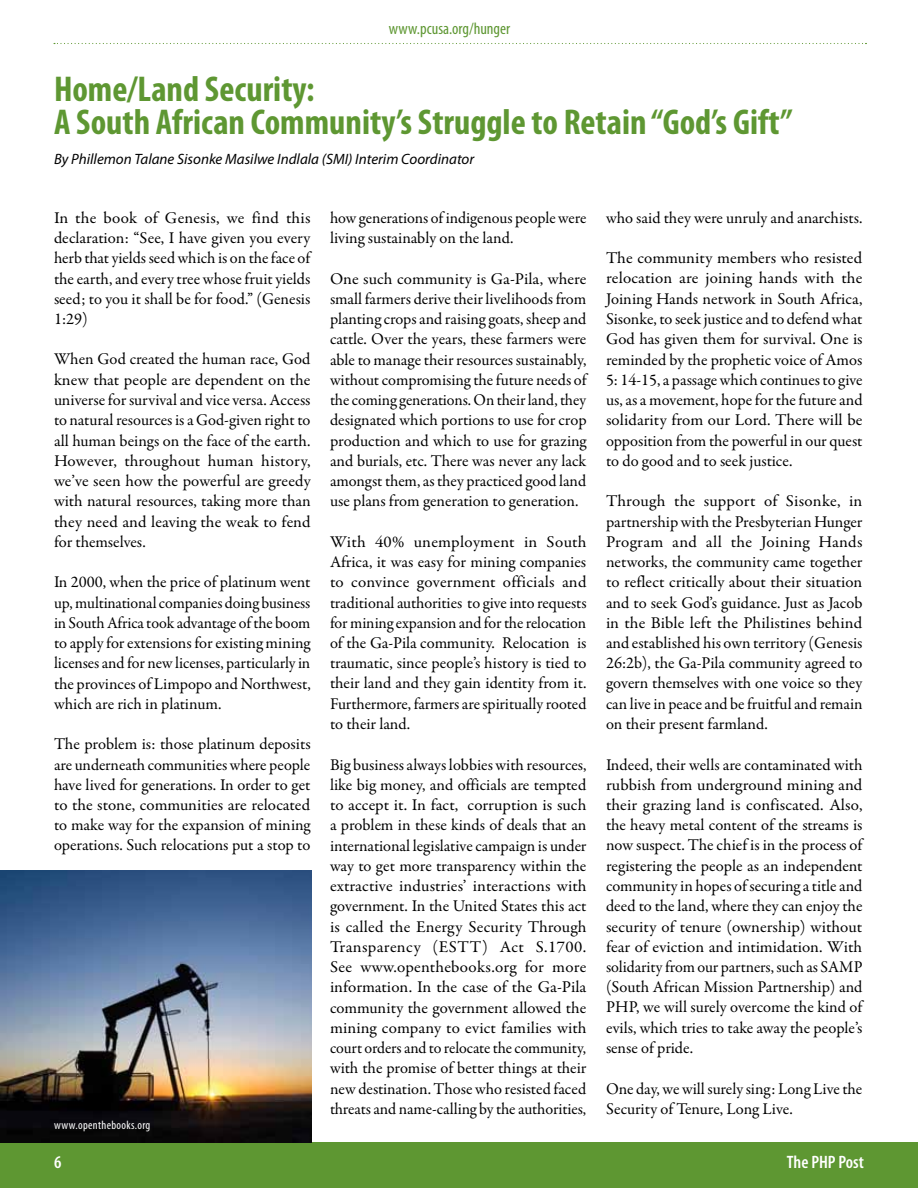
<style>
.page{position:relative;width:918px;height:1188px;background:#fff}
.page>*{position:absolute;margin:0;border:0;box-sizing:border-box;transform-origin:0 0}
.t1{font:700 condensed 36px/33px "Myriad Pro";color:#5e9732}
.t2{font:600 condensed 18px "Myriad Pro";color:#fff}
.t3{font:16.5px/20.2px "Garamond Premr Pro";color:#000;text-align:justify}
.t4{font:condensed 16.5px "Myriad Pro";color:#5e9732}
.t5{font:italic 15px "Myriad Pro";color:#000}
.t6{font:condensed 12px "Myriad Pro";letter-spacing:.03em;color:#fff}
</style>
<div class="page">
<svg style="left:54px;top:43px;width:813px;height:1px"></svg>
<div style="left:0;top:1143px;width:918px;height:45px;background:#5e9732"></div>
<img style="left:0;top:871px;width:312px;height:272px">
<p class="t4" style="left:389px;top:18px;width:123px">www.pcusa.org/hunger</p>
<h1 class="t1" style="left:54px;top:72px;width:740px">Home/Land Security:<br>A South African Community’s Struggle to Retain “God’s Gift”</h1>
<p class="t5" style="left:54px;top:150px;width:422px">By Phillemon Talane Sisonke Masilwe Indlala (SMI) Interim Coordinator</p>
<p class="t3" style="left:54px;top:208px;width:258px">In the book of Genesis, we find this declaration: “See, I have given you every herb that yields seed which is on the face of the earth, and every tree whose fruit yields seed; to you it shall be for food.” (Genesis 1:29)</p>
<p class="t3" style="left:54px;top:350px;width:258px">When God created the human race, God knew that people are dependent on the universe for survival and vice versa. Access to natural resources is a God-given right to all human beings on the face of the earth.<br>However, throughout human history, we’ve seen how the powerful are greedy with natural resources, taking more than they need and leaving the weak to fend for themselves.</p>
<p class="t3" style="left:54px;top:572px;width:258px">In 2000, when the price of platinum went up, multinational companies doing business in South Africa took advantage of the boom to apply for extensions for existing mining licenses and for new licenses, particularly in the provinces of Limpopo and Northwest, which are rich in platinum.</p>
<p class="t3" style="left:54px;top:734px;width:258px">The problem is: those platinum deposits are underneath communities where people have lived for generations. In order to get to the stone, communities are relocated to make way for the expansion of mining operations. Such relocations put a stop to</p>
<p class="t6" style="left:54px;top:1118px;width:98px">www.openthebooks.org</p>
<p class="t3" style="left:330px;top:208px;width:258px">how generations of indigenous people were living sustainably on the land.</p>
<p class="t3" style="left:330px;top:269px;width:258px">One such community is Ga-Pila, where small farmers derive their livelihoods from planting crops and raising goats, sheep and cattle. Over the years, these farmers were able to manage their resources sustainably, without compromising the future needs of the coming generations. On their land, they designated which portions to use for crop production and which to use for grazing and burials, etc. There was never any lack amongst them, as they practiced good land use plans from generation to generation.</p>
<p class="t3" style="left:330px;top:532px;width:258px">With 40% unemployment in South Africa, it was easy for mining companies to convince government officials and traditional authorities to give into requests for mining expansion and for the relocation of the Ga-Pila community. Relocation is traumatic, since people’s history is tied to their land and they gain identity from it.<br>Furthermore, farmers are spiritually rooted to their land.</p>
<p class="t3" style="left:330px;top:755px;width:258px">Big business always lobbies with resources, like big money, and officials are tempted to accept it. In fact, corruption is such a problem in these kinds of deals that an international legislative campaign is under way to get more transparency within the extractive industries’ interactions with government. In the United States this act is called the Energy Security Through Transparency (ESTT) Act S.1700.<br>See www.openthebooks.org for more information. In the case of the Ga-Pila community the government allowed the mining company to evict families with court orders and to relocate the community, with the promise of better things at their new destination. Those who resisted faced threats and name-calling by the authorities,</p>
<p class="t3" style="left:606px;top:208px;width:258px">who said they were unruly and anarchists.</p>
<p class="t3" style="left:606px;top:248px;width:258px">The community members who resisted relocation are joining hands with the Joining Hands network in South Africa, Sisonke, to seek justice and to defend what God has given them for survival. One is reminded by the prophetic voice of Amos 5: 14-15, a passage which continues to give us, as a movement, hope for the future and solidarity from our Lord. There will be opposition from the powerful in our quest to do good and to seek justice.</p>
<p class="t3" style="left:606px;top:491px;width:258px">Through the support of Sisonke, in partnership with the Presbyterian Hunger Program and all the Joining Hands networks, the community came together to reflect critically about their situation and to seek God’s guidance. Just as Jacob in the Bible left the Philistines behind and established his own territory (Genesis 26:2b), the Ga-Pila community agreed to govern themselves with one voice so they can live in peace and be fruitful and remain on their present farmland.</p>
<p class="t3" style="left:606px;top:755px;width:258px">Indeed, their wells are contaminated with rubbish from underground mining and their grazing land is confiscated. Also, the heavy metal content of the streams is now suspect. The chief is in the process of registering the people as an independent community in hopes of securing a title and deed to the land, where they can enjoy the security of tenure (ownership) without fear of eviction and intimidation. With solidarity from our partners, such as SAMP (South African Mission Partnership) and PHP, we will surely overcome the kind of evils, which tries to take away the people’s sense of pride.</p>
<p class="t3" style="left:606px;top:1079px;width:258px">One day, we will surely sing: Long Live the<br>Security of Tenure, Long Live.</p>
<p class="t2" style="left:54px;top:1151px;width:9px">6</p>
<p class="t2" style="left:787px;top:1151px;width:79px">The PHP Post</p>
</div>
